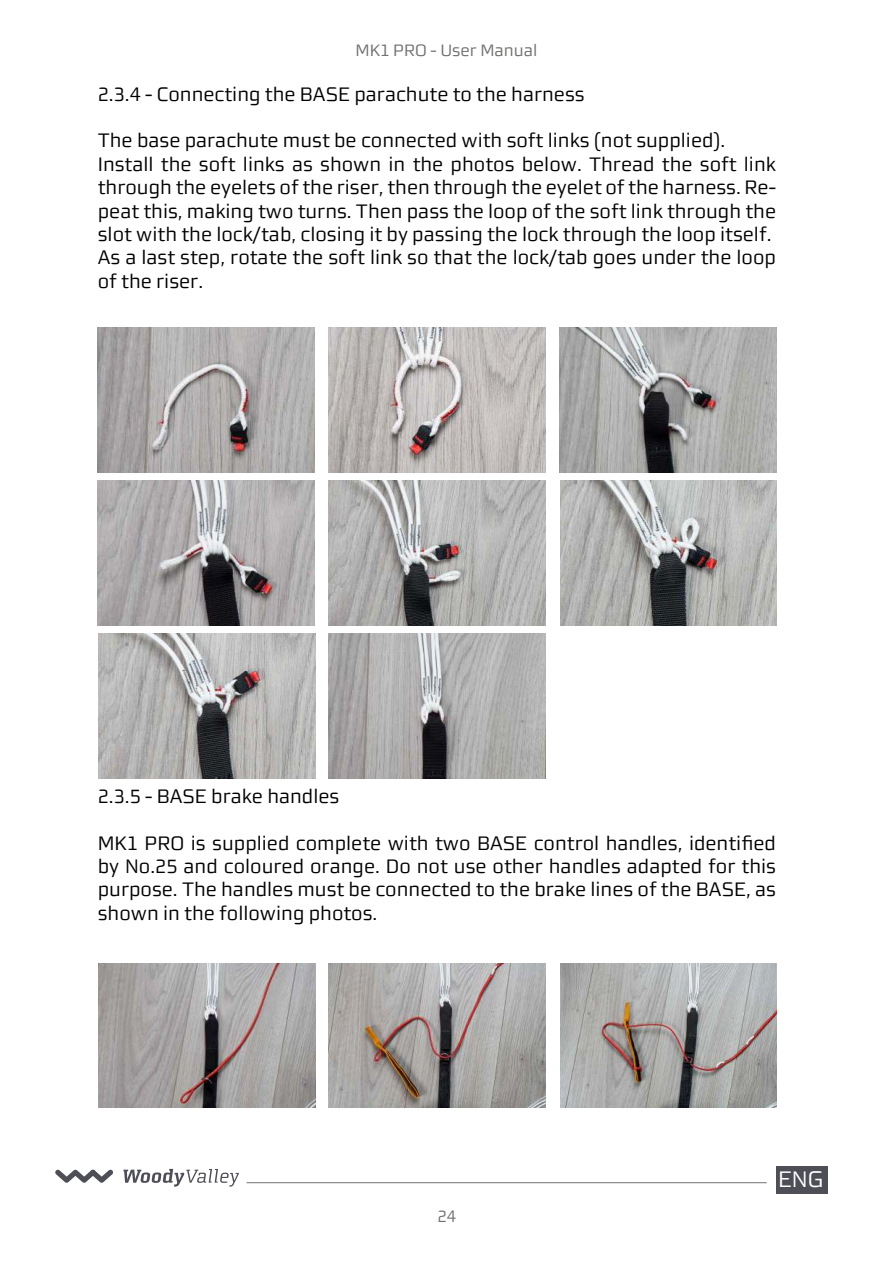
<style>
.page{position:relative;width:893px;height:1263px;background:#fff}
.page>*{position:absolute;margin:0;border:0;box-sizing:border-box;transform-origin:0 0}
.t1{font:22.5px "Morgan Sans Lining";color:#fff}
.t2{font:19.5px/23.4px "Morgan Sans Lining";color:#000}
.t3{font:16.5px "Morgan Sans Lining";color:#6f6f6e}
</style>
<div class="page">
<hr style="left:247px;top:1182px;width:520px;height:1px;background:#6f6f6e">
<svg style="left:123px;top:1169px;width:116px;height:17px"></svg>
<svg style="left:55px;top:1169px;width:58px;height:14px"></svg>
<div style="left:776px;top:1166px;width:51px;height:28px;background:#4d4e56"></div>
<img style="left:98px;top:327px;width:217px;height:145px">
<img style="left:98px;top:480px;width:217px;height:145px">
<img style="left:560px;top:480px;width:217px;height:145px">
<img style="left:329px;top:327px;width:217px;height:145px">
<img style="left:98px;top:634px;width:217px;height:144px">
<img style="left:98px;top:963px;width:217px;height:145px">
<img style="left:328px;top:634px;width:217px;height:144px">
<img style="left:328px;top:963px;width:217px;height:145px">
<img style="left:560px;top:327px;width:216px;height:145px">
<img style="left:329px;top:480px;width:217px;height:145px">
<img style="left:560px;top:963px;width:216px;height:145px">
<p class="t3" style="left:355px;top:44px;width:184px">MK1 PRO - User Manual</p>
<p class="t2" style="left:98px;top:84px;width:488px">2.3.4 - Connecting the BASE parachute to the harness</p>
<p class="t2" style="left:98px;top:130px;width:680px">The base parachute must be connected with soft links (not supplied).<br>Install the soft links as shown in the photos below. Thread the soft link through the eyelets of the riser, then through the eyelet of the harness. Re&shy;peat this, making two turns. Then pass the loop of the soft link through the slot with the lock/tab, closing it by passing the lock through the loop itself.<br>As a last step, rotate the soft link so that the lock/tab goes under the loop of the riser.</p>
<p class="t2" style="left:98px;top:786px;width:243px">2.3.5 - BASE brake handles</p>
<p class="t2" style="left:98px;top:831px;width:680px;text-align:justify">MK1 PRO is supplied complete with two BASE control handles, identified by No.25 and coloured orange. Do not use other handles adapted for this purpose. The handles must be connected to the brake lines of the BASE, as shown in the following photos.</p>
<p class="t3" style="left:437px;top:1209px;width:20px">24</p>
<p class="t1" style="left:778px;top:1170px;width:47px">ENG</p>
</div>
